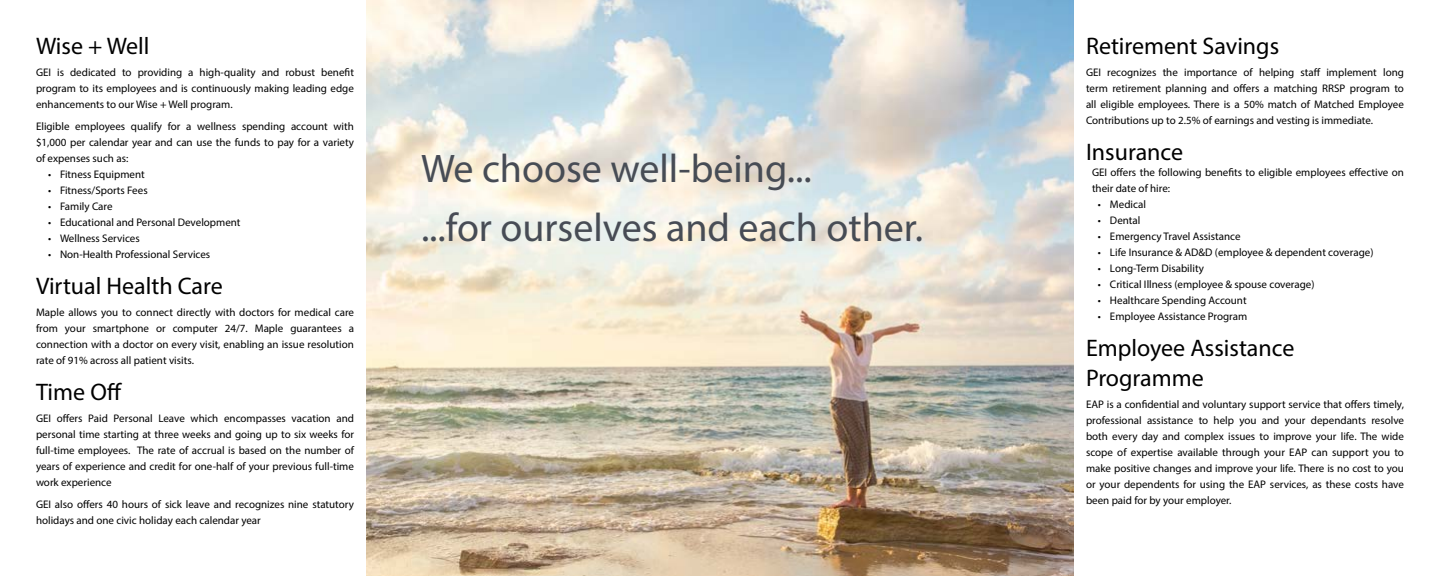
<style>
.page{position:relative;width:1440px;height:576px;background:#fff}
.page>*{position:absolute;margin:0;border:0;box-sizing:border-box;transform-origin:0 0}
.t1{font:40px/59px "Myriad Pro";color:#474c55}
.t2{font:24px/30px "Myriad Pro";color:#000}
.t3{font:11px/16px "Myriad Pro";color:#000;text-align:justify}
</style>
<div class="page">
<img style="left:366px;top:0;width:708px;height:576px">
<h2 class="t2" style="left:36px;top:31px;width:115px">Wise + Well</h2>
<p class="t3" style="left:36px;top:64px;width:320px">GEI is dedicated to providing a high-quality and robust benefit program to its employees and is continuously making leading edge enhancements to our Wise + Well program.</p>
<p class="t3" style="left:36px;top:118px;width:320px">Eligible employees qualify for a wellness spending account with $1,000 per calendar year and can use the funds to pay for a variety of expenses such as:</p>
<p class="t3" style="left:48px;top:166px;width:98px">• Fitness Equipment</p>
<p class="t3" style="left:48px;top:182px;width:101px">• Fitness/Sports Fees</p>
<p class="t3" style="left:48px;top:198px;width:66px">• Family Care</p>
<p class="t3" style="left:48px;top:214px;width:194px">• Educational and Personal Development</p>
<p class="t3" style="left:48px;top:230px;width:93px">• Wellness Services</p>
<p class="t3" style="left:48px;top:246px;width:164px">• Non-Health Professional Services</p>
<h2 class="t2" style="left:36px;top:271px;width:188px">Virtual Health Care</h2>
<p class="t3" style="left:36px;top:304px;width:320px">Maple allows you to connect directly with doctors for medical care from your smartphone or computer 24/7. Maple guarantees a connection with a doctor on every visit, enabling an issue resolution rate of 91% across all patient visits.</p>
<h2 class="t2" style="left:36px;top:377px;width:88px">Time Off</h2>
<p class="t3" style="left:36px;top:410px;width:320px">GEI offers Paid Personal Leave which encompasses vacation and personal time starting at three weeks and going up to six weeks for full-time employees. The rate of accrual is based on the number of years of experience and credit for one-half of your previous full-time work experience</p>
<p class="t3" style="left:36px;top:496px;width:319px">GEI also offers 40 hours of sick leave and recognizes nine statutory holidays and one civic holiday each calendar year</p>
<h1 class="t1" style="left:421px;top:139px;width:504px">We choose well-being...<br>...for ourselves and each other.</h1>
<h2 class="t2" style="left:1086px;top:31px;width:195px">Retirement Savings</h2>
<p class="t3" style="left:1086px;top:64px;width:320px">GEI recognizes the importance of helping staff implement long term retirement planning and offers a matching RRSP program to all eligible employees. There is a 50% match of Matched Employee Contributions up to 2.5% of earnings and vesting is immediate.</p>
<h2 class="t2" style="left:1086px;top:137px;width:99px">Insurance</h2>
<p class="t3" style="left:1092px;top:164px;width:313px">GEI offers the following benefits to eligible employees effective on their date of hire:</p>
<p class="t3" style="left:1098px;top:196px;width:50px">• Medical</p>
<p class="t3" style="left:1098px;top:212px;width:44px">• Dental</p>
<p class="t3" style="left:1098px;top:228px;width:144px">• Emergency Travel Assistance</p>
<p class="t3" style="left:1098px;top:244px;width:277px">• Life Insurance &amp; AD&amp;D (employee &amp; dependent coverage)</p>
<p class="t3" style="left:1098px;top:260px;width:107px">• Long-Term Disability</p>
<p class="t3" style="left:1098px;top:276px;width:218px">• Critical Illness (employee &amp; spouse coverage)</p>
<p class="t3" style="left:1098px;top:292px;width:150px">• Healthcare Spending Account</p>
<p class="t3" style="left:1098px;top:308px;width:151px">• Employee Assistance Program</p>
<h2 class="t2" style="left:1086px;top:333px;width:210px">Employee Assistance<br>Programme</h2>
<p class="t3" style="left:1086px;top:396px;width:320px">EAP is a confidential and voluntary support service that offers timely, professional assistance to help you and your dependants resolve both every day and complex issues to improve your life. The wide scope of expertise available through your EAP can support you to make positive changes and improve your life. There is no cost to you or your dependents for using the EAP services, as these costs have been paid for by your employer.</p>
</div>
